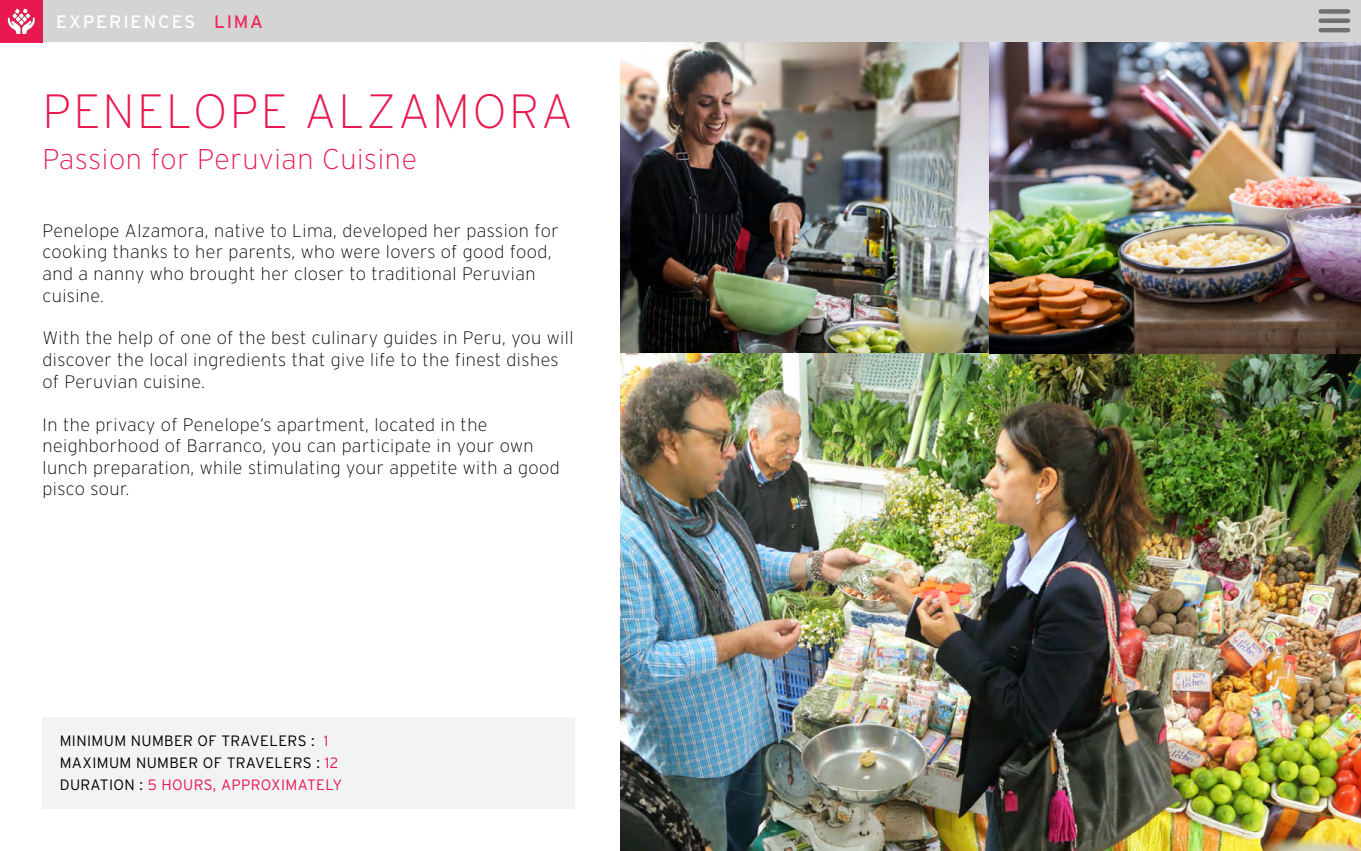
<style>
.page{position:relative;width:1361px;height:851px;background:#fff}
.page>*{position:absolute;margin:0;border:0;box-sizing:border-box;transform-origin:0 0}
.t1{font:200 48px "Interstate";letter-spacing:.05em;color:#e8194f}
.t2{font:200 28.5px "Interstate";letter-spacing:.025em;color:#e8194f}
.t3{font:200 18px/21.6px "Interstate";letter-spacing:.025em;color:#000}
.t4{font:18px "Interstate";letter-spacing:.1em;color:#fff}
.t5{font:300 15px/22.2px "Interstate";letter-spacing:.025em;color:#000}
.s1{color:#ee2a5a}
.s2{color:#e8194f}
</style>
<div class="page">
<div style="left:0;top:0;width:1361px;height:42px;background:#d4d4d4"></div>
<div style="left:1320px;top:9px;width:28px;height:5px;background:#6f7171"></div>
<div style="left:1320px;top:18px;width:28px;height:5px;background:#6f7171"></div>
<hr style="left:1320px;top:28px;width:28px;height:4px;background:#6f7171">
<div style="left:0;top:0;width:43px;height:43px;background:#e8194f"></div>
<img style="left:620px;top:43px;width:741px;height:807px">
<svg style="left:8px;top:9px;width:27px;height:25px"></svg>
<div style="left:43px;top:717px;width:532px;height:91px;background:#f1f3f4"></div>
<p class="t4" style="left:56px;top:11px;width:208px">EXPERIENCES <span class="s1">LIMA</span></p>
<h1 class="t1" style="left:43px;top:85px;width:532px">PENELOPE ALZAMORA</h1>
<h2 class="t2" style="left:43px;top:143px;width:376px">Passion for Peruvian Cuisine</h2>
<p class="t3" style="left:43px;top:219px;width:517px">Penelope Alzamora, native to Lima, developed her passion for cooking thanks to her parents, who were lovers of good food, and a nanny who brought her closer to traditional Peruvian cuisine.</p>
<p class="t3" style="left:43px;top:327px;width:532px">With the help of one of the best culinary guides in Peru, you will discover the local ingredients that give life to the finest dishes of Peruvian cuisine.</p>
<p class="t3" style="left:43px;top:413px;width:519px">In the privacy of Penelope’s apartment, located in the neighborhood of Barranco, you can participate in your own lunch preparation, while stimulating your appetite with a good pisco sour.</p>
<p class="t5" style="left:60px;top:729px;width:284px">MINIMUM NUMBER OF TRAVELERS : <span class="s2">1<br></span>MAXIMUM NUMBER OF TRAVELERS : <span class="s2">12<br></span>DURATION : <span class="s2">5 HOURS, APPROXIMATELY</span></p>
</div>
